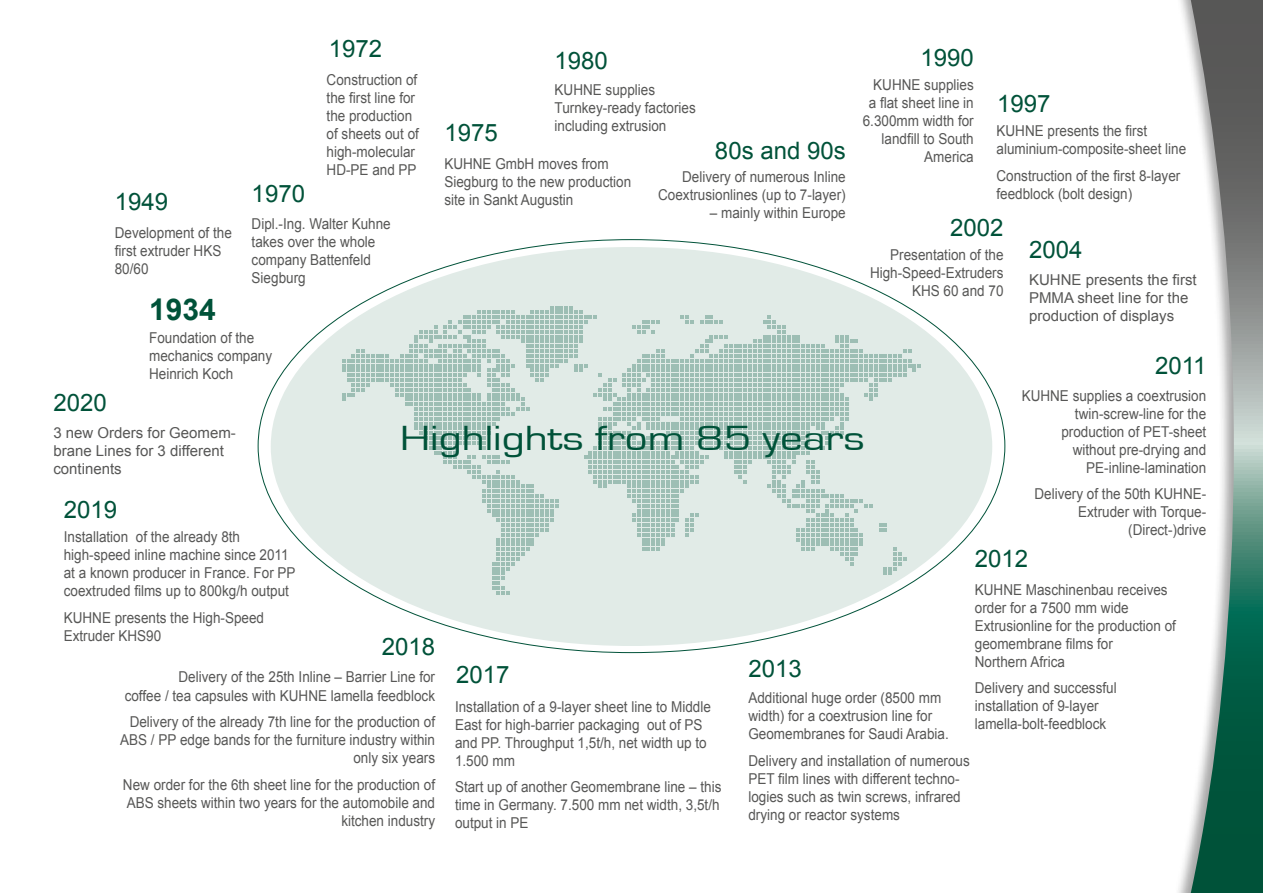
<style>
.page{position:relative;width:1263px;height:893px;background:#fff}
.page>*{position:absolute;margin:0;border:0;box-sizing:border-box;transform-origin:0 0}
.t1{font:36px "Eurostile";color:#005239;scale:1.25 1}
.t2{font:700 30px "Arial";color:#005239}
.t3{font:24px "Arial";color:#005239}
.t4{font:15px/18px "Arial";color:#575756;scale:.9 1}
.t5{font:15px/18px "Arial";color:#575756}
</style>
<div class="page">
<svg style="left:1191px;top:0;width:72px;height:893px"></svg>
<div style="left:271px;top:247px;width:721px;height:399px;background:#e1ebe7;border-radius:50%"></div>
<svg style="left:342px;top:306px;width:579px;height:288px"></svg>
<h3 class="t3" style="left:329px;top:33px;width:55px">1972</h3>
<p class="t4" style="left:327px;top:71px;width:104px">Construction of the first line for the production of sheets out of high-molecular<br>HD-PE and PP</p>
<h3 class="t3" style="left:920px;top:41px;width:55px">1990</h3>
<p class="t4" style="left:863px;top:76px;width:125px;text-align:right">KUHNE supplies a flat sheet line in<br>6.300mm width for landfill to South<br>America</p>
<h3 class="t3" style="left:555px;top:45px;width:55px">1980</h3>
<p class="t4" style="left:555px;top:81px;width:158px">KUHNE supplies<br>Turnkey-ready factories including extrusion</p>
<h3 class="t3" style="left:997px;top:88px;width:55px">1997</h3>
<p class="t4" style="left:996px;top:122px;width:212px">KUHNE presents the first aluminium-composite-sheet line</p>
<p class="t4" style="left:996px;top:166px;width:206px">Construction of the first 8-layer feedblock (bolt design)</p>
<h3 class="t3" style="left:950px;top:212px;width:55px">2002</h3>
<p class="t4" style="left:870px;top:246px;width:150px;text-align:right">Presentation of the<br>High-Speed-Extruders<br>KHS 60 and 70</p>
<h3 class="t3" style="left:1029px;top:234px;width:55px">2004</h3>
<h3 class="t3" style="left:444px;top:117px;width:55px">1975</h3>
<p class="t4" style="left:444px;top:154px;width:209px">KUHNE GmbH moves from<br>Siegburg to the new production site in Sankt Augustin</p>
<h3 class="t3" style="left:715px;top:135px;width:132px">80s and 90s</h3>
<p class="t4" style="left:658px;top:168px;width:210px;text-align:right">Delivery of numerous Inline<br>Coextrusionlines (up to 7-layer)</p>
<p class="t4" style="left:710px;top:204px;width:152px">– mainly within Europe</p>
<h3 class="t3" style="left:252px;top:178px;width:55px">1970</h3>
<p class="t4" style="left:252px;top:215px;width:156px">Dipl.-Ing. Walter Kuhne takes over the whole company Battenfeld<br>Siegburg</p>
<h3 class="t3" style="left:115px;top:186px;width:55px">1949</h3>
<p class="t4" style="left:115px;top:224px;width:132px">Development of the first extruder HKS<br>80/60</p>
<p class="t5" style="left:1029px;top:271px;width:169px">KUHNE presents the first<br>PMMA sheet line for the production of displays</p>
<h3 class="t3" style="left:1155px;top:350px;width:53px">2011</h3>
<p class="t4" style="left:1022px;top:387px;width:207px;text-align:right">KUHNE supplies a coextrusion twin-screw-line for the production of PET-sheet without pre-drying and<br>PE-inline-lamination</p>
<p class="t4" style="left:1034px;top:485px;width:192px;text-align:right">Delivery of the 50th KUHNE-<br>Extruder with Torque-(Direct-)drive</p>
<h3 class="t3" style="left:975px;top:543px;width:55px">2012</h3>
<p class="t4" style="left:975px;top:580px;width:225px">KUHNE Maschinenbau receives order for a 7500 mm wide<br>Extrusionline for the production of geomembrane films for<br>Northern Africa</p>
<p class="t4" style="left:975px;top:679px;width:159px">Delivery and successful installation of 9-layer lamella-bolt-feedblock</p>
<h2 class="t2" style="left:149px;top:289px;width:68px">1934</h2>
<p class="t4" style="left:149px;top:329px;width:138px">Foundation of the mechanics company<br>Heinrich Koch</p>
<h3 class="t3" style="left:53px;top:387px;width:55px">2020</h3>
<p class="t5" style="left:53px;top:424px;width:184px">3 new Orders for Geomem&shy;brane Lines for 3 different continents</p>
<h1 class="t1" style="left:400px;top:419px;width:373px">Highlights from 85 years</h1>
<h3 class="t3" style="left:64px;top:494px;width:55px">2019</h3>
<p class="t4" style="left:64px;top:528px;width:259px">Installation of the already 8th high-speed inline machine since 2011 at a known producer in France. For PP coextruded films up to 800kg/h output</p>
<p class="t4" style="left:64px;top:609px;width:224px">KUHNE presents the High-Speed<br>Extruder KHS90</p>
<h3 class="t3" style="left:382px;top:631px;width:55px">2018</h3>
<p class="t4" style="left:125px;top:668px;width:346px;text-align:right">Delivery of the 25th Inline – Barrier Line for<br>coffee / tea capsules with KUHNE lamella feedblock</p>
<p class="t4" style="left:120px;top:713px;width:351px;text-align:right">Delivery of the already 7th line for the production of<br>ABS / PP edge bands for the furniture industry within only six years</p>
<p class="t4" style="left:123px;top:775px;width:348px;text-align:right">New order for the 6th sheet line for the production of<br>ABS sheets within two years for the automobile and kitchen industry</p>
<h3 class="t3" style="left:748px;top:652px;width:55px">2013</h3>
<p class="t4" style="left:748px;top:689px;width:224px">Additional huge order (8500 mm width) for a coextrusion line for<br>Geomembranes for Saudi Arabia.</p>
<p class="t4" style="left:748px;top:751px;width:247px">Delivery and installation of numerous PET film lines with different techno&shy;logies such as twin screws, infrared drying or reactor systems</p>
<h3 class="t3" style="left:456px;top:658px;width:55px">2017</h3>
<p class="t4" style="left:455px;top:698px;width:286px">Installation of a 9-layer sheet line to Middle East for high-barrier packaging out of PS and PP. Throughput 1,5t/h, net width up to 1.500 mm</p>
<p class="t4" style="left:455px;top:778px;width:297px;text-align:justify">Start up of another Geomembrane line – this time in Germany. 7.500 mm net width, 3,5t/h output in PE</p>
</div>
